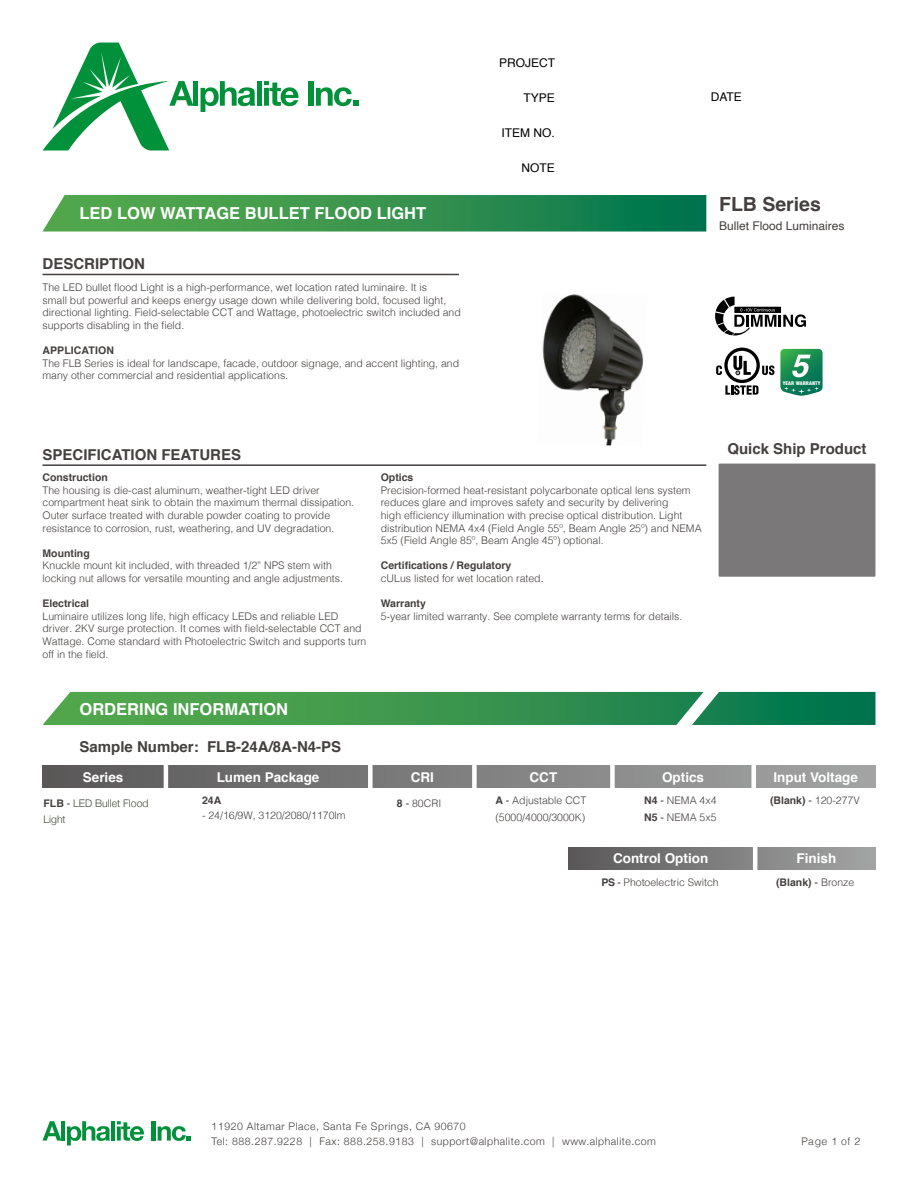
<style>
.page{position:relative;width:918px;height:1188px;background:#fff}
.page>*{position:absolute;margin:0;border:0;box-sizing:border-box;transform-origin:0 0}
.t1{font:700 19.5px "Helvetica";color:#44403f}
.t2{font:700 16.5px "Helvetica";color:#fff}
.t3{font:700 15px "Helvetica";color:#44403f}
.t4{font:700 13.5px "Helvetica";color:#fff}
.t5{font:12px "Helvetica";color:#000}
.t6{font:12px "Helvetica";color:#44403f}
.t7{font:300 10.5px/12.6px "Helvetica";color:#44403f}
.t8{font:300 10.5px/15px "Helvetica Neue";letter-spacing:.05em;color:#44403f}
.t9{font:700 10.5px "Helvetica";color:#44403f}
.t10{font:300 10.5px/16.5px "Helvetica Neue";color:#444d3a}
.t11{font:300 10.5px "Helvetica";color:#44403f}
.t12{font:900 condensed 4.95px "Swiss 721 BT";letter-spacing:.01em;color:#fff;scale:1.07 1}
.s1{font-family:"Helvetica";font-weight:700;color:#44403f}
.s2{font-family:"Helvetica";font-weight:400;color:#44403f}
.s3{font-weight:700}
.s4{font-weight:400}
.s5{font-weight:300}
</style>
<div class="page">
<svg style="left:43px;top:1121px;width:18px;height:20px"></svg>
<hr style="left:61px;top:1121px;width:4px;height:20px;background:#00913a">
<svg style="left:67px;top:1121px;width:43px;height:24px"></svg>
<hr style="left:111px;top:1121px;width:4px;height:20px;background:#00913a">
<svg style="left:117px;top:1121px;width:27px;height:20px"></svg>
<div style="left:151px;top:1121px;width:5px;height:20px;background:#00913a"></div>
<svg style="left:158px;top:1126px;width:33px;height:15px"></svg>
<svg style="left:43px;top:195px;width:663px;height:37px;background:#389452"></svg>
<hr style="left:43px;top:274px;width:416px;height:1px;background:#44403f">
<hr style="left:43px;top:464px;width:663px;height:2px;background:#44403f">
<div style="left:719px;top:464px;width:156px;height:113px;background:#7a7878"></div>
<svg style="left:43px;top:691px;width:832px;height:34px;background:#3e9858"></svg>
<svg style="left:43px;top:43px;width:150px;height:108px"></svg>
<div style="left:193px;top:81px;width:5px;height:25px;background:#00913a"></div>
<svg style="left:201px;top:81px;width:54px;height:31px"></svg>
<div style="left:257px;top:81px;width:5px;height:25px;background:#00913a"></div>
<svg style="left:264px;top:81px;width:35px;height:25px"></svg>
<div style="left:308px;top:81px;width:5px;height:25px;background:#00913a"></div>
<svg style="left:316px;top:87px;width:42px;height:19px"></svg>
<svg style="left:715px;top:297px;width:91px;height:38px"></svg>
<div style="left:724px;top:348px;width:36px;height:35px;background:#000;border-radius:50%"></div>
<svg style="left:716px;top:349px;width:107px;height:47px"></svg>
<div style="left:43px;top:765px;width:832px;height:23px;background:linear-gradient(to right,#5a5959,#a4a4a5)"></div>
<hr style="left:164px;top:763px;width:4px;height:27px;background:#fff">
<div style="left:368px;top:763px;width:5px;height:29px;background:#fff"></div>
<div style="left:568px;top:847px;width:307px;height:23px;background:linear-gradient(to right,#5a5858,#a4a4a5)"></div>
<hr style="left:753px;top:846px;width:4px;height:25px;background:#fff">
<img style="left:542px;top:294px;width:102px;height:152px">
<div style="left:472px;top:763px;width:5px;height:29px;background:#fff"></div>
<div style="left:610px;top:764px;width:5px;height:25px;background:#fff"></div>
<div style="left:751px;top:762px;width:5px;height:26px;background:#fff"></div>
<h2 class="t2" style="left:80px;top:200px;width:348px">LED LOW WATTAGE BULLET FLOOD LIGHT</h2>
<h3 class="t3" style="left:43px;top:252px;width:104px">DESCRIPTION</h3>
<p class="t7" style="left:43px;top:280px;width:420px">The LED bullet flood Light is a high-performance, wet location rated luminaire. It is<br>small but powerful and keeps energy usage down while delivering bold, focused light, directional lighting. Field-selectable CCT and Wattage, photoelectric switch included and supports disabling in the field.</p>
<p class="t9" style="left:43px;top:342px;width:73px">APPLICATION</p>
<p class="t7" style="left:43px;top:356px;width:418px">The FLB Series is ideal for landscape, facade, outdoor signage, and accent lighting, and many other commercial and residential applications.</p>
<p class="t5" style="left:499px;top:54px;width:58px">PROJECT</p>
<p class="t5" style="left:524px;top:89px;width:33px">TYPE</p>
<p class="t5" style="left:502px;top:124px;width:55px">ITEM NO.</p>
<p class="t5" style="left:522px;top:159px;width:35px">NOTE</p>
<p class="t5" style="left:711px;top:88px;width:33px">DATE</p>
<h1 class="t1" style="left:719px;top:188px;width:103px">FLB Series</h1>
<p class="t6" style="left:719px;top:217px;width:127px">Bullet Flood Luminaires</p>
<p class="t12" style="left:783px;top:380px;width:37px">YEAR WARRANTY</p>
<h3 class="t3" style="left:43px;top:443px;width:200px">SPECIFICATION FEATURES</h3>
<p class="t9" style="left:43px;top:469px;width:67px">Construction</p>
<p class="t7" style="left:43px;top:483px;width:313px">The housing is die-cast aluminum, weather-tight LED driver compartment heat sink to obtain the maximum thermal dissipation.<br>Outer surface treated with durable powder coating to provide resistance to corrosion, rust, weathering, and UV degradation.</p>
<p class="t9" style="left:43px;top:545px;width:49px">Mounting</p>
<p class="t7" style="left:43px;top:559px;width:302px">Knuckle mount kit included, with threaded 1/2” NPS stem with locking nut allows for versatile mounting and angle adjustments.</p>
<p class="t9" style="left:43px;top:595px;width:48px">Electrical</p>
<p class="t7" style="left:43px;top:609px;width:325px">Luminaire utilizes long life, high efficacy LEDs and reliable LED driver. 2KV surge protection. It comes with field-selectable CCT and Wattage. Come standard with Photoelectric Switch and supports turn off in the field.</p>
<p class="t9" style="left:381px;top:469px;width:34px">Optics</p>
<p class="t7" style="left:381px;top:483px;width:322px">Precision-formed heat-resistant polycarbonate optical lens system reduces glare and improves safety and security by delivering<br>high efficiency illumination with precise optical distribution. Light distribution NEMA 4x4 (Field Angle 55º, Beam Angle 25º) and NEMA 5x5 (Field Angle 85º, Beam Angle 45º) optional.</p>
<p class="t9" style="left:381px;top:557px;width:132px">Certifications / Regulatory</p>
<p class="t7" style="left:381px;top:571px;width:164px">cULus listed for wet location rated.</p>
<p class="t9" style="left:381px;top:595px;width:47px">Warranty</p>
<p class="t7" style="left:381px;top:609px;width:303px">5-year limited warranty. See complete warranty terms for details.</p>
<h2 class="t2" style="left:80px;top:696px;width:210px">ORDERING INFORMATION</h2>
<h3 class="t3" style="left:80px;top:735px;width:263px">Sample Number: FLB-24A/8A-N4-PS</h3>
<h3 class="t3" style="left:727px;top:436px;width:141px">Quick Ship Product</h3>
<p class="t4" style="left:83px;top:766px;width:42px">Series</p>
<p class="t4" style="left:217px;top:766px;width:104px">Lumen Package</p>
<p class="t4" style="left:411px;top:766px;width:25px">CRI</p>
<p class="t9" style="left:202px;top:792px;width:21px">24A</p>
<p class="t7" style="left:202px;top:809px;width:145px">- 24/16/9W, 3120/2080/1170lm</p>
<p class="t10" style="left:44px;top:794px;width:107px"><span class="s1">FLB</span> <span class="s2">-</span> LED Bullet Flood<br>Light</p>
<p class="t7" style="left:397px;top:797px;width:46px"><span class="s3">8</span> <span class="s4">-</span> 80CRI</p>
<p class="t4" style="left:530px;top:766px;width:29px">CCT</p>
<p class="t4" style="left:662px;top:766px;width:44px">Optics</p>
<p class="t4" style="left:773px;top:766px;width:86px">Input Voltage</p>
<p class="t7" style="left:644px;top:792px;width:74px;line-height:16.5px"><span class="s3">N4</span> <span class="s4">-</span> NEMA 4x4<br><span class="s3">N5</span> <span class="s4">-</span> NEMA 5x5</p>
<p class="t7" style="left:770px;top:794px;width:91px"><span class="s3">(Blank)</span> <span class="s4">-</span> 120-277V</p>
<p class="t7" style="left:495px;top:792px;width:93px;line-height:16.5px"><span class="s3">A</span> <span class="s4">-</span> Adjustable CCT (5000/4000/3000K)</p>
<p class="t4" style="left:630px;top:846px;width:86px">Input Voltage</p>
<p class="t4" style="left:613px;top:848px;width:97px">Control Option</p>
<p class="t4" style="left:797px;top:848px;width:41px">Finish</p>
<p class="t11" style="left:601px;top:876px;width:119px"><span class="s3">PS</span> <span class="s4">-</span> Photoelectric Switch</p>
<p class="t9" style="left:776px;top:874px;width:80px">(Blank) <span class="s4">-</span> <span class="s5">Bronze</span></p>
<p class="t8" style="left:212px;top:1118px;width:446px">11920 Altamar Place, Santa Fe Springs, CA 90670<br>Tel: 888.287.9228 | Fax: 888.258.9183 | support@alphalite.com | www.alphalite.com</p>
<p class="t7" style="left:801px;top:1135px;width:60px">Page 1 of 2</p>
</div>
